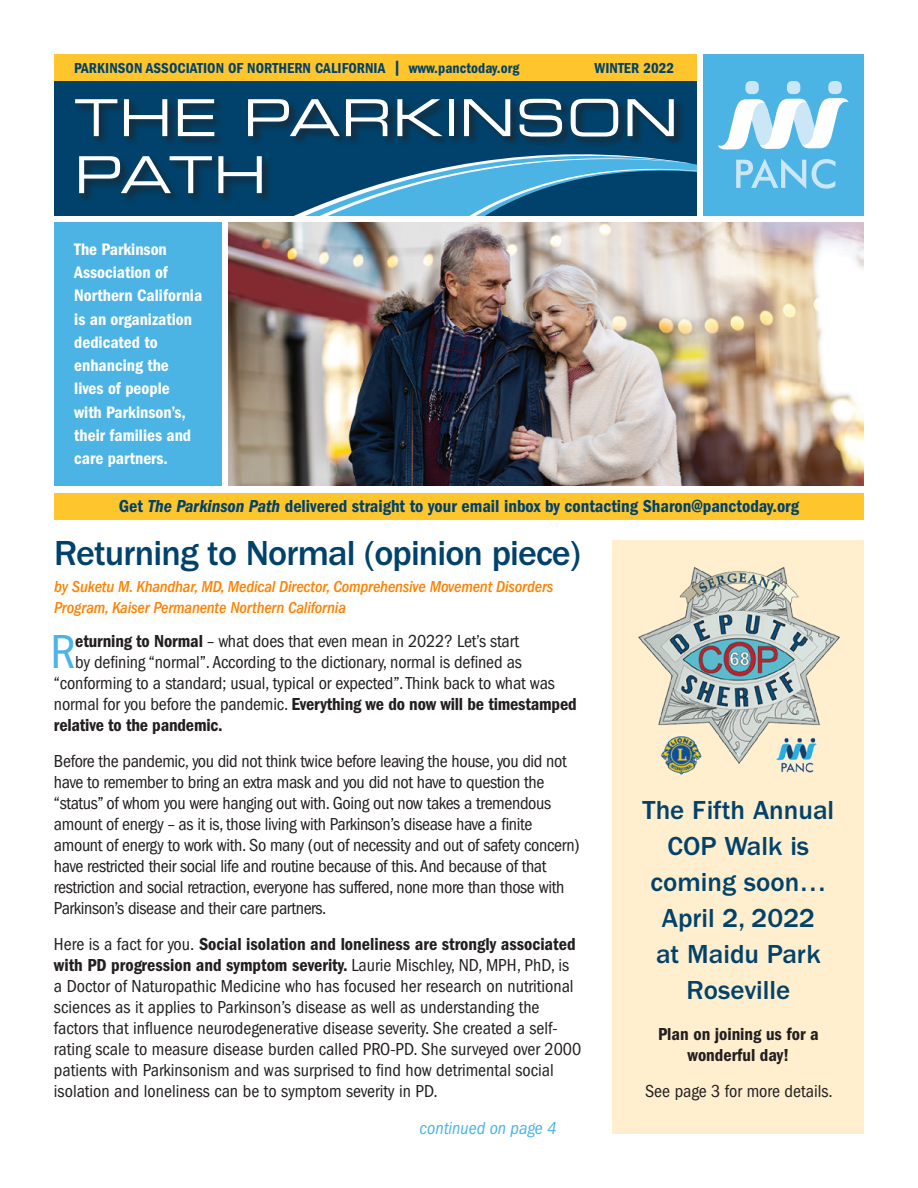
<style>
.page{position:relative;width:918px;height:1188px;background:#fff}
.page>*{position:absolute;margin:0;border:0;box-sizing:border-box;transform-origin:0 0}
.t1{font:51px/57px "Eurostile LT Std Ex 2";letter-spacing:.015em;color:#fff}
.t2{font:condensed 49.5px "ITC Franklin Gothic Std";color:#4cb4e5}
.t3{font:500 36px "ITC Franklin Gothic Std";letter-spacing:-.025em;color:#00426b}
.t4{font:500 27px/36px "ITC Franklin Gothic Std";color:#00426b;text-align:center}
.t5{font:condensed 18px/21px "ITC Franklin Gothic Std";letter-spacing:-.01em;color:#231f20}
.t6{font:18px/21px "ITC Franklin Gothic Std Dm Cd";color:#231f20}
.t7{font:18px "ITC Franklin Gothic Std Dm Cd";color:#00426b}
.t8{font:italic condensed 18px "ITC Franklin Gothic Std";color:#4cb4e5}
.t9{font:17.25px/23.2px "ITC Franklin Gothic Std Dm Cd";color:#fff}
.t10{font:italic 500 condensed 16.5px/21px "ITC Franklin Gothic Std";letter-spacing:-.01em;color:#ff8200}
.t11{font:15px "ITC Franklin Gothic Std Dm Cd";letter-spacing:.005em;color:#00426b}
.s1{font-family:"ITC Franklin Gothic Std Dm Cd It"}
.s2{font-family:"ITC Franklin Gothic Std Dm Cd";font-stretch:normal}
.s3{font-family:"ITC Franklin Gothic Std";font-stretch:condensed}
</style>
<div class="page">
<img style="left:228px;top:223px;width:636px;height:263px">
<div style="left:54px;top:81px;width:643px;height:135px;background:#00426b"></div>
<svg style="left:294px;top:162px;width:403px;height:54px"></svg>
<div style="left:74px;top:97px;width:611px;height:107px;background:#231f20;opacity:.7"></div>
<div style="left:703px;top:54px;width:161px;height:162px;background:#4cb4e5"></div>
<div style="left:745px;top:81px;width:14px;height:13px;background:#cbe6f7;border-radius:5px"></div>
<div style="left:787px;top:81px;width:13px;height:13px;background:#cbe6f7;border-radius:5px"></div>
<div style="left:828px;top:81px;width:14px;height:13px;background:#cbe6f7;border-radius:5px"></div>
<svg style="left:736px;top:159px;width:70px;height:30px"></svg>
<svg style="left:812px;top:159px;width:24px;height:30px"></svg>
<svg style="left:718px;top:98px;width:131px;height:52px"></svg>
<div style="left:54px;top:54px;width:643px;height:27px;background:#ffc52d"></div>
<div style="left:54px;top:223px;width:167px;height:263px;background:#4cb4e5"></div>
<div style="left:54px;top:493px;width:810px;height:27px;background:#ffc52d"></div>
<div style="left:613px;top:540px;width:251px;height:594px;background:#ffefce"></div>
<img style="left:638px;top:566px;width:202px;height:209px">
<p class="t11" style="left:74px;top:59px;width:447px">PARKINSON ASSOCIATION OF NORTHERN CALIFORNIA | www.panctoday.org</p>
<p class="t11" style="left:595px;top:59px;width:81px">WINTER 2022</p>
<h1 class="t1" style="left:74px;top:88px;width:606px">THE PARKINSON<br>PATH</h1>
<p class="t9" style="left:74px;top:238px;width:129px">The Parkinson<br>Association of<br>Northern California is an organization dedicated to enhancing the lives of people<br>with Parkinson’s, their families and care partners.</p>
<p class="t7" style="left:119px;top:496px;width:682px">Get <span class="s1">The Parkinson Path</span> delivered straight to your email inbox by contacting Sharon@panctoday.org</p>
<h3 class="t3" style="left:54px;top:533px;width:528px">Returning to Normal (opinion piece)</h3>
<p class="t10" style="left:54px;top:577px;width:501px">by Suketu M. Khandhar, MD, Medical Director, Comprehensive Movement Disorders<br>Program, Kaiser Permanente Northern California</p>
<h2 class="t2" style="left:51px;top:624px;width:27px">R</h2>
<p class="t5" style="left:75px;top:631px;width:445px"><span class="s2">eturning to Normal</span> – what does that even mean in 2022? Let’s start</p>
<p class="t5" style="left:75px;top:652px;width:448px">by defining “normal”. According to the dictionary, normal is defined as</p>
<p class="t5" style="left:54px;top:673px;width:502px">“conforming to a standard; usual, typical or expected”. Think back to what was</p>
<p class="t6" style="left:54px;top:694px;width:524px"><span class="s3">normal for you before the pandemic.</span> Everything we do now will be timestamped relative to the pandemic.</p>
<p class="t5" style="left:54px;top:751px;width:527px">Before the pandemic, you did not think twice before leaving the house, you did not have to remember to bring an extra mask and you did not have to question the “status” of whom you were hanging out with. Going out now takes a tremendous amount of energy – as it is, those living with Parkinson’s disease have a finite amount of energy to work with. So many (out of necessity and out of safety concern) have restricted their social life and routine because of this. And because of that restriction and social retraction, everyone has suffered, none more than those with Parkinson’s disease and their care partners.</p>
<p class="t6" style="left:54px;top:934px;width:523px"><span class="s3">Here is a fact for you.</span> Social isolation and loneliness are strongly associated with PD progression and symptom severity. <span class="s3">Laurie Mischley, ND, MPH, PhD, is</span></p>
<p class="t5" style="left:54px;top:976px;width:529px">a Doctor of Naturopathic Medicine who has focused her research on nutritional sciences as it applies to Parkinson’s disease as well as understanding the factors that influence neurodegenerative disease severity. She created a self&shy;rating scale to measure disease burden called PRO-PD. She surveyed over 2000 patients with Parkinsonism and was surprised to find how detrimental social isolation and loneliness can be to symptom severity in PD.</p>
<p class="t8" style="left:420px;top:1118px;width:138px">continued on page 4</p>
<h3 class="t4" style="left:643px;top:792px;width:193px">The Fifth Annual<br>COP Walk is coming soon…<br>April 2, 2022<br>at Maidu Park<br>Roseville</h3>
<p class="t6" style="left:658px;top:1024px;width:162px;text-align:center">Plan on joining us for a wonderful day!</p>
<p class="t5" style="left:645px;top:1081px;width:189px">See page 3 for more details.</p>
</div>
